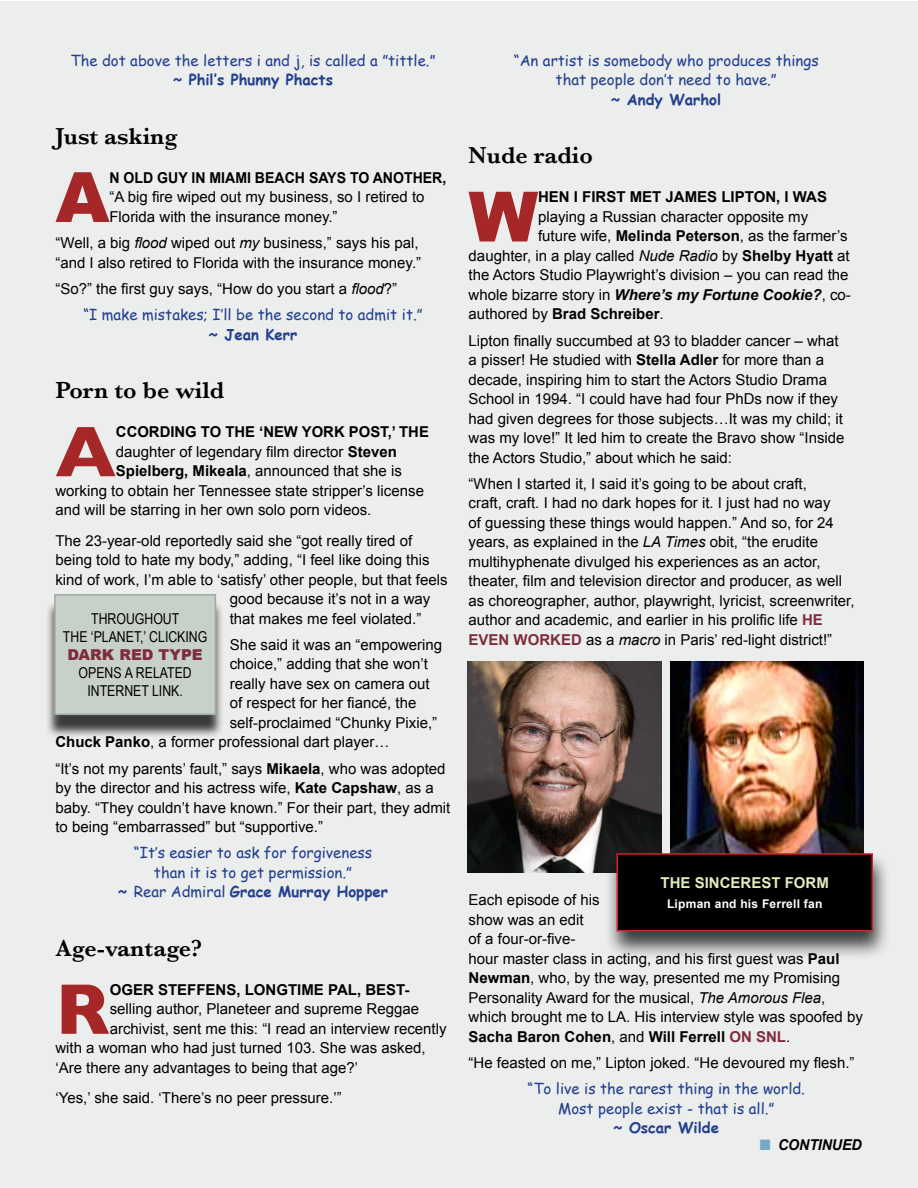
<style>
.page{position:relative;width:918px;height:1188px;background:#fff}
.page>*{position:absolute;margin:0;border:0;box-sizing:border-box;transform-origin:0 0}
.t1{font:700 72.6px "Gill Sans";color:#a62727}
.t2{font:900 69.45px "Arial";color:#a62727}
.t3{font:600 24px "Baskerville";color:#000}
.t4{font:15px/19.5px "Arial";color:#000}
.t5{font:15px/19.5px "Comic Sans MS";color:#25408f;text-align:center}
.t6{font:700 15px "Arial";color:#000}
.t7{font:15px/18px "Arial Narrow";color:#000;text-align:center}
.t8{font:700 15px "Comic Sans MS";color:#25408f}
.t9{font:700 15px "Arial";color:#000;scale:.94 1}
.t10{font:700 15px "Arial";color:#e0ecb9}
.t11{font:900 15px "Arial";color:#802c3d}
.t12{font:italic 700 15px "Arial";letter-spacing:-.01em;color:#000;scale:.95 1}
.t13{font:700 12px "Arial";letter-spacing:.02em;color:#fff}
.s1{font-style:italic}
.s2{font-weight:700}
.s3{font-weight:700;font-style:italic}
.s4{font-weight:400}
.s5{font-weight:700;color:#802c3d}
.s6{color:#74a7c8}
</style>
<div class="page">
<div style="left:1px;top:2px;width:917px;height:1186px;background:#ebeeec"></div>
<div style="left:45px;top:601px;width:179px;height:137px;background:#000;opacity:.75"></div>
<div style="left:55px;top:595px;width:160px;height:119px;background:#c7d0c9"></div>
<div style="left:54px;top:594px;width:162px;height:121px;border:2px solid #9daca1"></div>
<img style="left:468px;top:661px;width:194px;height:212px">
<img style="left:670px;top:661px;width:194px;height:190px">
<div style="left:604px;top:851px;width:287px;height:109px;background:#000;opacity:.75"></div>
<div style="left:617px;top:854px;width:255px;height:77px;background:#000"></div>
<div style="left:616px;top:853px;width:257px;height:79px;border:2px solid #d2232a"></div>
<p class="t5" style="left:71px;top:50px;width:367px">The dot above the letters i and j, is called a ”tittle.”</p>
<p class="t8" style="left:173px;top:69px;width:161px">~ Phil’s Phunny Phacts</p>
<h3 class="t3" style="left:55px;top:119px;width:124px">Just asking</h3>
<h2 class="t2" style="left:55px;top:159px;width:56px">A</h2>
<p class="t9" style="left:110px;top:168px;width:360px">N OLD GUY IN MIAMI BEACH SAYS TO ANOTHER,</p>
<p class="t4" style="left:109px;top:188px;width:317px">“A big fire wiped out my business, so I retired to<br>Florida with the insurance money.”</p>
<p class="t4" style="left:55px;top:233px;width:367px">“Well, a big <span class="s1">flood</span> wiped out <span class="s1">my</span> business,” says his pal, “and I also retired to Florida with the insurance money.”</p>
<p class="t4" style="left:55px;top:279px;width:343px">“So?” the first guy says, “How do you start a <span class="s1">flood</span>?”</p>
<p class="t5" style="left:83px;top:305px;width:341px">“I make mistakes; I’ll be the second to admit it.”</p>
<p class="t8" style="left:209px;top:323px;width:90px">~ Jean Kerr</p>
<h3 class="t3" style="left:55px;top:374px;width:170px">Porn to be wild</h3>
<h1 class="t1" style="left:55px;top:394px;width:62px">A</h1>
<p class="t6" style="left:116px;top:422px;width:314px">CCORDING TO THE ‘NEW YORK POST,’ THE</p>
<p class="t4" style="left:116px;top:442px;width:282px">daughter of legendary film director <span class="s2">Steven</span></p>
<p class="t4" style="left:116px;top:461px;width:287px"><span class="s2">Spielberg, Mikeala</span>, announced that she is</p>
<p class="t4" style="left:55px;top:481px;width:370px">working to obtain her Tennessee state stripper’s license</p>
<p class="t4" style="left:55px;top:500px;width:317px">and will be starring in her own solo porn videos.</p>
<p class="t4" style="left:55px;top:531px;width:358px">The 23-year-old reportedly said she “got really tired of</p>
<p class="t4" style="left:55px;top:550px;width:376px">being told to hate my body,” adding, “I feel like doing this</p>
<p class="t4" style="left:55px;top:570px;width:394px">kind of work, I’m able to ‘satisfy’ other people, but that feels</p>
<p class="t4" style="left:230px;top:589px;width:202px">good because it’s not in a way</p>
<p class="t4" style="left:230px;top:609px;width:193px">that makes me feel violated.”</p>
<p class="t4" style="left:230px;top:635px;width:214px">She said it was an “empowering</p>
<p class="t4" style="left:230px;top:654px;width:200px">choice,” adding that she won’t</p>
<p class="t4" style="left:230px;top:674px;width:202px">really have sex on camera out</p>
<p class="t4" style="left:230px;top:693px;width:188px">of respect for her fiancé, the</p>
<p class="t4" style="left:230px;top:713px;width:209px">self-proclaimed “Chunky Pixie,”</p>
<p class="t4" style="left:55px;top:732px;width:335px"><span class="s2">Chuck Panko</span>, a former professional dart player…</p>
<p class="t4" style="left:55px;top:759px;width:396px">“It’s not my parents’ fault,” says <span class="s2">Mikaela</span>, who was adopted by the director and his actress wife, <span class="s2">Kate Capshaw</span>, as a baby. “They couldn’t have known.” For their part, they admit to being “embarrassed” but “supportive.”</p>
<p class="t5" style="left:118px;top:843px;width:271px">“It’s easier to ask for forgiveness than it is to get permission.”<br><span class="s2">~</span> Rear Admiral <span class="s2">Grace Murray Hopper</span></p>
<h3 class="t3" style="left:55px;top:931px;width:148px">Age-vantage?</h3>
<h1 class="t1" style="left:55px;top:952px;width:56px">R</h1>
<p class="t6" style="left:110px;top:980px;width:301px">OGER STEFFENS, LONGTIME PAL, BEST-</p>
<p class="t7" style="left:63px;top:609px;width:146px">THROUGHOUT<br>THE ‘PLANET,’ CLICKING</p>
<p class="t11" style="left:68px;top:646px;width:137px">DARK RED TYPE</p>
<p class="t7" style="left:79px;top:663px;width:115px">OPENS A RELATED<br>INTERNET LINK.</p>
<p class="t4" style="left:110px;top:999px;width:311px">selling author, Planeteer and supreme Reggae</p>
<p class="t4" style="left:110px;top:1019px;width:338px">archivist, sent me this: “I read an interview recently</p>
<p class="t4" style="left:55px;top:1038px;width:372px">with a woman who had just turned 103. She was asked,</p>
<p class="t4" style="left:55px;top:1058px;width:304px">‘Are there any advantages to being that age?’</p>
<p class="t4" style="left:55px;top:1088px;width:288px">‘Yes,’ she said. ‘There’s no peer pressure.’”</p>
<p class="t5" style="left:514px;top:50px;width:306px">“An artist is somebody who produces things that people don’t need to have.”</p>
<p class="t8" style="left:611px;top:88px;width:111px">~ Andy Warhol</p>
<h3 class="t3" style="left:469px;top:139px;width:126px">Nude radio</h3>
<h2 class="t2" style="left:469px;top:178px;width:71px">W</h2>
<p class="t6" style="left:538px;top:187px;width:290px">HEN I FIRST MET JAMES LIPTON, I WAS</p>
<p class="t4" style="left:538px;top:207px;width:272px">playing a Russian character opposite my</p>
<p class="t4" style="left:538px;top:227px;width:311px">future wife, <span class="s2">Melinda Peterson</span>, as the farmer’s</p>
<p class="t4" style="left:469px;top:246px;width:383px">daughter, in a play called <span class="s1">Nude Radio</span> by <span class="s2">Shelby Hyatt</span> at</p>
<p class="t4" style="left:469px;top:266px;width:381px">the Actors Studio Playwright’s division – you can read the</p>
<p class="t4" style="left:469px;top:285px;width:384px">whole bizarre story in <span class="s3">Where’s my Fortune Cookie?</span>, co-</p>
<p class="t6" style="left:469px;top:304px;width:197px"><span class="s4">authored by</span> Brad Schreiber<span class="s4">.</span></p>
<p class="t4" style="left:469px;top:331px;width:377px">Lipton finally succumbed at 93 to bladder cancer – what a pisser! He studied with <span class="s2">Stella Adler</span> for more than a decade, inspiring him to start the Actors Studio Drama School in 1994. “I could have had four PhDs now if they had given degrees for those subjects…It was my child; it was my love!” It led him to create the Bravo show “Inside the Actors Studio,” about which he said:</p>
<p class="t4" style="left:469px;top:474px;width:388px">“When I started it, I said it’s going to be about craft,<br>craft, craft. I had no dark hopes for it. I just had no way<br>of guessing these things would happen.” And so, for 24 years, as explained in the <span class="s1">LA Times</span> obit, “the erudite multihyphenate divulged his experiences as an actor, theater, film and television director and producer, as well as choreographer, author, playwright, lyricist, screenwriter, author and academic, and earlier in his prolific life <span class="s5">HE EVEN WORKED</span> as a <span class="s1">macro</span> in Paris’ red-light district!”</p>
<p class="t10" style="left:661px;top:873px;width:170px">THE SINCEREST FORM</p>
<p class="t13" style="left:667px;top:895px;width:157px">Lipman and his Ferrell fan</p>
<p class="t4" style="left:469px;top:890px;width:396px">Each episode of his<br>show was an edit<br>of a four-or-five-<br>hour master class in acting, and his first guest was <span class="s2">Paul Newman</span>, who, by the way, presented me my Promising Personality Award for the musical, <span class="s1">The Amorous Flea</span>, which brought me to LA. His interview style was spoofed by <span class="s2">Sacha Baron Cohen</span>, and <span class="s2">Will Ferrell</span> <span class="s5">ON SNL</span>.</p>
<p class="t4" style="left:469px;top:1053px;width:387px">“He feasted on me,” Lipton joked. “He devoured my flesh.”</p>
<p class="t5" style="left:527px;top:1079px;width:279px">“To live is the rarest thing in the world.<br>Most people exist - that is all.”</p>
<p class="t8" style="left:613px;top:1117px;width:107px">~ Oscar Wilde</p>
<p class="t12" style="left:760px;top:1135px;width:109px"><span class="s6">■</span> CONTINUED</p>
</div>
